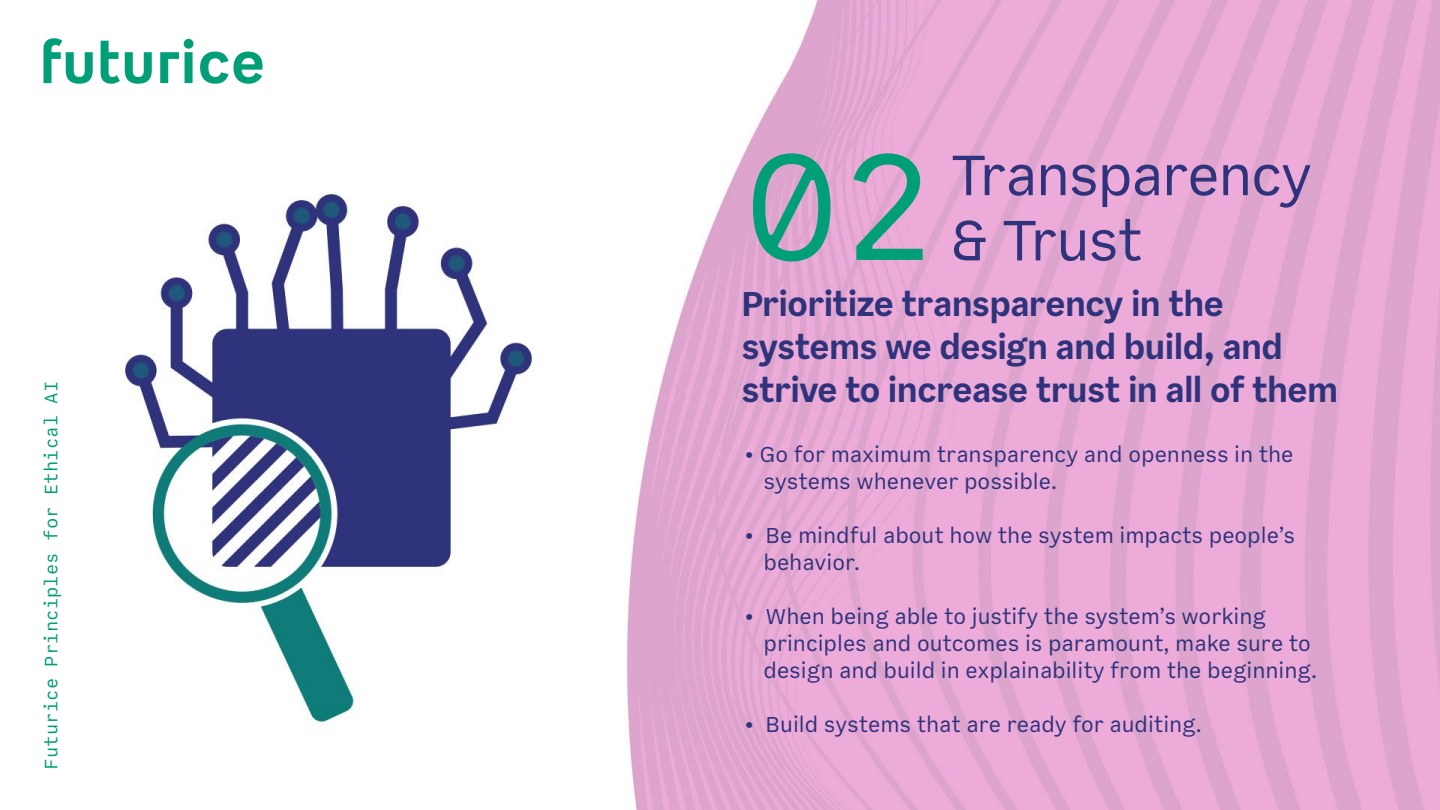
<style>
.page{position:relative;width:1440px;height:810px;background:#fff}
.page>*{position:absolute;margin:0;border:0;box-sizing:border-box;transform-origin:0 0}
.t1{font:157.57px "Futurice Monospaced";color:#009f77}
.t2{font:59.25px/65.2px "Futurice";letter-spacing:-.03em;color:#2f337c}
.t3{font:700 36px/43.2px "Futurice";letter-spacing:-.035em;color:#2f337c}
.t4{font:22.5px/27px "Futurice";color:#2f337c}
.t5{font:18.75px "Futurice Monospaced";color:#009f77}
</style>
<div class="page">
<img style="left:43px;top:0;width:1397px;height:810px">
<svg style="left:44px;top:38px;width:219px;height:46px"></svg>
<p class="t5" style="left:40px;top:770px;width:390px;rotate:-90deg">Futurice Principles for Ethical AI</p>
<h1 class="t1" style="left:744px;top:114px;width:194px">02</h1>
<h2 class="t2" style="left:951px;top:144px;width:363px">Transparency &amp; Trust</h2>
<h3 class="t3" style="left:741px;top:283px;width:599px">Prioritize transparency in the systems we design and build, and strive to increase trust in all of them</h3>
<p class="t4" style="left:764px;top:441px;width:532px;text-indent:-20px">• Go for maximum transparency and openness in the systems whenever possible.</p>
<p class="t4" style="left:764px;top:522px;width:533px;text-indent:-20px">• Be mindful about how the system impacts people’s behavior.</p>
<p class="t4" style="left:764px;top:603px;width:555px;text-indent:-20px">• When being able to justify the system’s working principles and outcomes is paramount, make sure to design and build in explainability from the beginning.</p>
<p class="t4" style="left:744px;top:711px;width:459px">• Build systems that are ready for auditing.</p>
</div>
